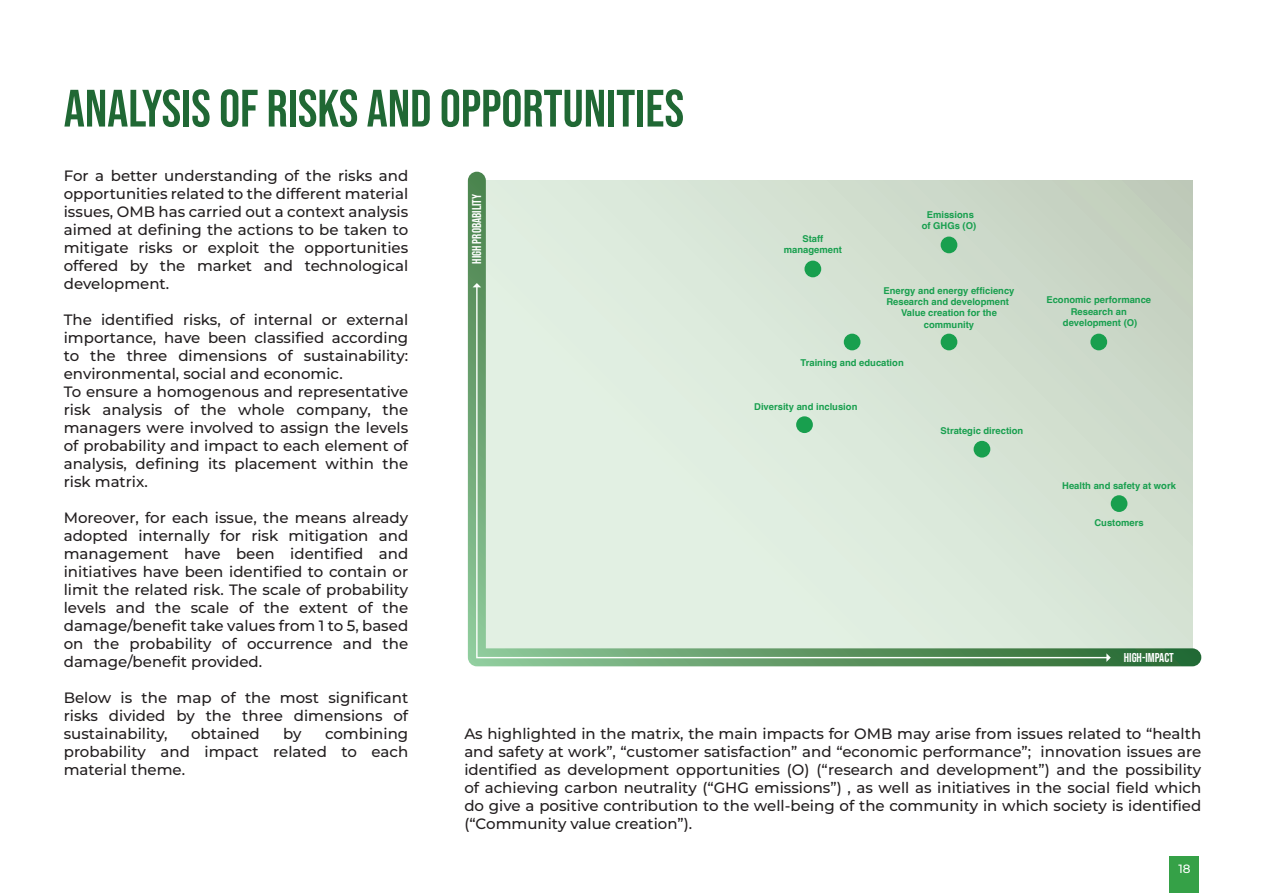
<style>
.page{position:relative;width:1263px;height:893px;background:#fff}
.page>*{position:absolute;margin:0;border:0;box-sizing:border-box;transform-origin:0 0}
.t1{font:52.5px "Bebas Neue";color:#206834}
.t2{font:500 15px/18px "Montserrat";color:#231f20;text-align:justify}
.t3{font:12.75px "Bebas Neue";color:#fff}
.t4{font:500 12px "Montserrat";color:#fff}
.t5{font:700 9.45px/11.2px "Helvetica";color:#189f4e;text-align:center}
</style>
<div class="page">
<div style="left:1170px;top:857px;width:29px;height:36px;background:#35a147"></div>
<svg style="left:468px;top:172px;width:733px;height:494px;background:#cadac9"></svg>
<svg style="left:475px;top:285px;width:633px;height:374px;background:#d7e7d7"></svg>
<svg style="left:473px;top:283px;width:8px;height:4px"></svg>
<svg style="left:1106px;top:653px;width:5px;height:9px"></svg>
<div style="left:796px;top:416px;width:17px;height:17px;background:#189f4e;border-radius:50%"></div>
<div style="left:844px;top:334px;width:16px;height:16px;background:#189f4e;border-radius:50%"></div>
<div style="left:804px;top:261px;width:17px;height:16px;background:#189f4e;border-radius:50%"></div>
<div style="left:941px;top:237px;width:16px;height:16px;background:#189f4e;border-radius:50%"></div>
<div style="left:941px;top:334px;width:16px;height:16px;background:#189f4e;border-radius:50%"></div>
<div style="left:1090px;top:334px;width:17px;height:16px;background:#189f4e;border-radius:50%"></div>
<div style="left:973px;top:441px;width:17px;height:17px;background:#189f4e;border-radius:50%"></div>
<div style="left:1111px;top:495px;width:16px;height:17px;background:#189f4e;border-radius:50%"></div>
<h1 class="t1" style="left:64px;top:79px;width:622px">ANALYSIS OF RISKS AND OPPORTUNITIES</h1>
<p class="t2" style="left:64px;top:166px;width:346px">For a better understanding of the risks and opportunities related to the different material issues, OMB has carried out a context analysis aimed at defining the actions to be taken to mitigate risks or exploit the opportunities offered by the market and technological development.</p>
<p class="t2" style="left:64px;top:310px;width:346px;text-align:left">The identified risks, of internal or external importance, have been classified according to the three dimensions of sustainability: environmental, social and economic.<br>To ensure a homogenous and representative risk analysis of the whole company, the managers were involved to assign the levels of probability and impact to each element of analysis, defining its placement within the risk matrix.</p>
<p class="t2" style="left:64px;top:508px;width:346px">Moreover, for each issue, the means already adopted internally for risk mitigation and management have been identified and initiatives have been identified to contain or limit the related risk. The scale of probability levels and the scale of the extent of the damage/benefit take values from 1 to 5, based on the probability of occurrence and the damage/benefit provided.</p>
<p class="t2" style="left:64px;top:688px;width:346px">Below is the map of the most significant risks divided by the three dimensions of sustainability,</p>
<p class="t3" style="left:470px;top:264px;width:71px;rotate:-90deg">HIGH PROBABILITY</p>
<p class="t5" style="left:922px;top:210px;width:56px">Emissions of GHGs (O)</p>
<p class="t5" style="left:784px;top:234px;width:60px">Staff management</p>
<p class="t5" style="left:883px;top:286px;width:133px">Energy and energy efficiency<br>Research and development<br>Value creation for the community</p>
<p class="t5" style="left:1046px;top:295px;width:106px">Economic performance<br>Research an development (O)</p>
<p class="t5" style="left:800px;top:358px;width:105px">Training and education</p>
<p class="t5" style="left:754px;top:402px;width:105px">Diversity and inclusion</p>
<p class="t5" style="left:940px;top:426px;width:84px">Strategic direction</p>
<p class="t5" style="left:1062px;top:481px;width:115px">Health and safety at work</p>
<p class="t5" style="left:1094px;top:518px;width:51px">Customers</p>
<p class="t3" style="left:1124px;top:650px;width:52px">HIGH-IMPACT</p>
<p class="t2" style="left:64px;top:724px;width:346px;text-indent:261px">combining probability and impact related to each material theme.</p>
<p class="t2" style="left:464px;top:724px;width:738px">As highlighted in the matrix, the main impacts for OMB may arise from issues related to “health and safety at work”, “customer satisfaction” and “economic performance”; innovation issues are identified as development opportunities (O) (“research and development”) and the possibility of achieving carbon neutrality (“GHG emissions”) , as well as initiatives in the social field which do give a positive contribution to the well-being of the community in which society is identified (“Community value creation”).</p>
<p class="t2" style="left:191px;top:724px;width:70px">obtained</p>
<p class="t2" style="left:283px;top:724px;width:20px">by</p>
<p class="t4" style="left:1178px;top:860px;width:14px">18</p>
</div>
